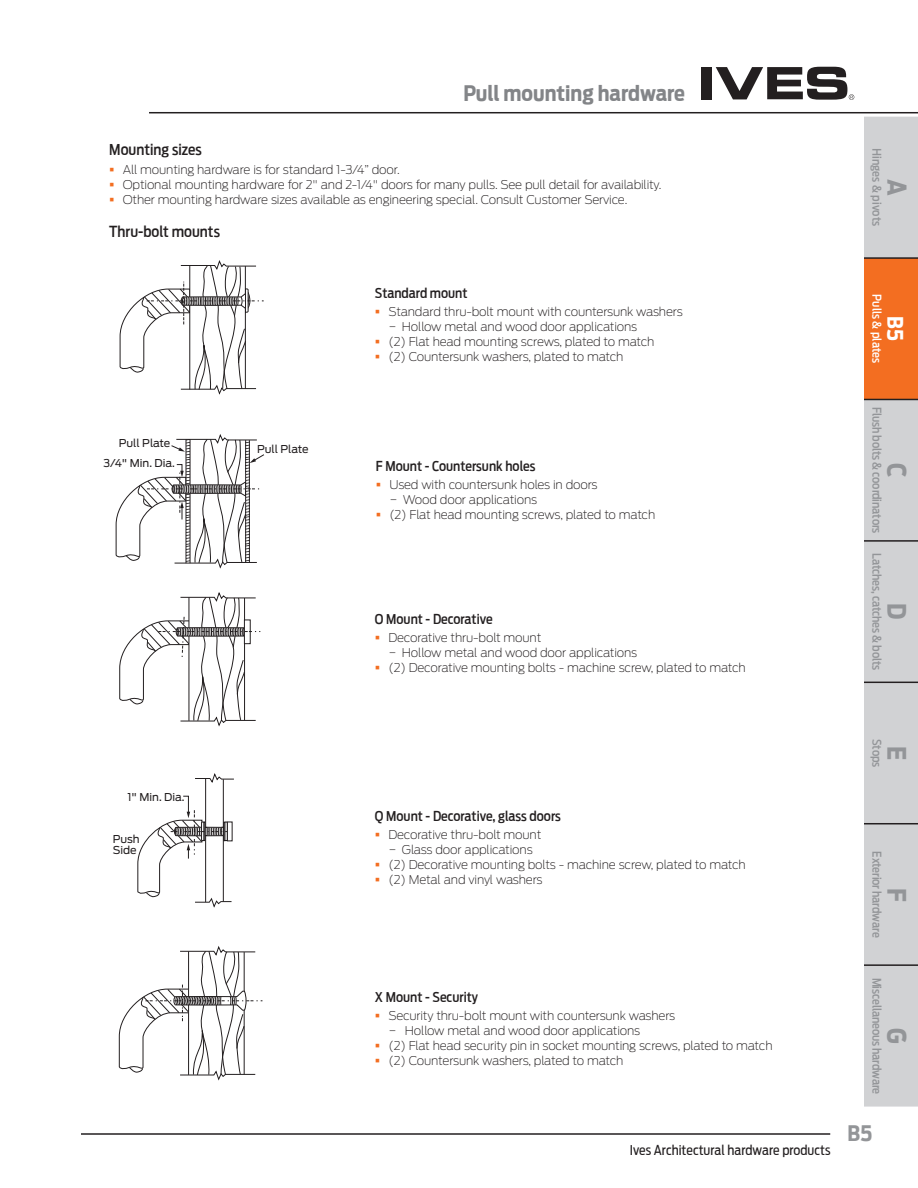
<style>
.page{position:relative;width:918px;height:1188px;background:#fff}
.page>*{position:absolute;margin:0;border:0;box-sizing:border-box;transform-origin:0 0}
.t1{font:700 25.5px "Antenna Cond";color:#939598}
.t2{font:700 21px "Antenna Cond";color:#838588}
.t3{font:700 21px "Antenna Cond";color:#fff}
.t4{font:700 21px "Antenna Cond";color:#939598}
.t5{font:500 15px "Antenna Cond";color:#231f20}
.t6{font:500 13.5px "Antenna Cond";color:#231f20}
.t7{font:13.5px "Antenna Cond";color:#231f20}
.t8{font:200 12px/15px "Antenna";letter-spacing:-.015em;color:#231f20}
.t9{font:500 12px "Antenna Cond";letter-spacing:-.015em;color:#939598}
.t10{font:500 12px "Antenna Cond";color:#fff}
.t11{font:10.8px/11.4px "Antenna";color:#231f20}
</style>
<div class="page">
<div style="left:864px;top:117px;width:54px;height:990px;background:#d1d2d4"></div>
<div style="left:864px;top:258px;width:54px;height:141px;background:#f36e21"></div>
<hr style="left:864px;top:257px;width:54px;height:2px;background:#231f20">
<hr style="left:864px;top:399px;width:54px;height:1px;background:#231f20">
<hr style="left:864px;top:540px;width:54px;height:2px;background:#231f20">
<hr style="left:864px;top:682px;width:54px;height:1px;background:#231f20">
<hr style="left:864px;top:823px;width:54px;height:1px;background:#231f20">
<hr style="left:864px;top:964px;width:54px;height:2px;background:#231f20">
<hr style="left:81px;top:1133px;width:749px;height:2px;background:#231f20">
<hr style="left:149px;top:112px;width:769px;height:1px;background:#231f20">
<div style="left:702px;top:67px;width:10px;height:32px;background:#231f20"></div>
<svg style="left:716px;top:67px;width:138px;height:33px"></svg>
<svg style="left:119px;top:260px;width:145px;height:134px"></svg>
<svg style="left:115px;top:434px;width:149px;height:134px"></svg>
<svg style="left:119px;top:592px;width:141px;height:134px"></svg>
<svg style="left:195px;top:773px;width:39px;height:10px"></svg>
<hr style="left:205px;top:779px;width:1px;height:123px;background:#231f20">
<hr style="left:223px;top:779px;width:1px;height:123px;background:#231f20">
<svg style="left:137px;top:796px;width:95px;height:111px"></svg>
<svg style="left:119px;top:946px;width:143px;height:134px"></svg>
<h2 class="t2" style="left:463px;top:81px;width:223px">Pull mounting hardware</h2>
<p class="t5" style="left:109px;top:140px;width:94px">Mounting sizes</p>
<p class="t8" style="left:123px;top:162px;width:540px">All mounting hardware is for standard 1-3/4” door.<br>Optional mounting hardware for 2" and 2-1/4" doors for many pulls. See pull detail for availability.<br>Other mounting hardware sizes available as engineering special. Consult Customer Service.</p>
<p class="t5" style="left:109px;top:223px;width:112px">Thru-bolt mounts</p>
<p class="t11" style="left:119px;top:437px;width:53px">Pull Plate</p>
<p class="t11" style="left:104px;top:457px;width:73px">3/4" Min. Dia.</p>
<p class="t11" style="left:257px;top:443px;width:53px">Pull Plate</p>
<p class="t6" style="left:375px;top:285px;width:94px">Standard mount</p>
<p class="t8" style="left:388px;top:304px;width:296px">Standard thru-bolt mount with countersunk washers − Hollow metal and wood door applications<br>(2) Flat head mounting screws, plated to match<br>(2) Countersunk washers, plated to match</p>
<p class="t6" style="left:376px;top:458px;width:161px">F Mount - Countersunk holes</p>
<p class="t8" style="left:389px;top:477px;width:268px">Used with countersunk holes in doors<br>− Wood door applications<br>(2) Flat head mounting screws, plated to match</p>
<p class="t6" style="left:375px;top:611px;width:119px">O Mount - Decorative</p>
<p class="t8" style="left:388px;top:630px;width:359px">Decorative thru-bolt mount<br>− Hollow metal and wood door applications<br>(2) Decorative mounting bolts - machine screw, plated to match</p>
<p class="t9" style="left:884px;top:148px;width:79px;rotate:90deg">Hinges &amp; pivots</p>
<h1 class="t1" style="left:912px;top:179px;width:18px;rotate:90deg">A</h1>
<p class="t10" style="left:884px;top:294px;width:71px;rotate:90deg">Pulls &amp; plates</p>
<h2 class="t3" style="left:908px;top:316px;width:26px;rotate:90deg">B5</h2>
<p class="t9" style="left:884px;top:407px;width:128px;rotate:90deg">Flush bolts &amp; coordinators</p>
<h1 class="t1" style="left:912px;top:463px;width:16px;rotate:90deg">C</h1>
<p class="t9" style="left:884px;top:553px;width:119px;rotate:90deg">Latches, catches &amp; bolts</p>
<h1 class="t1" style="left:912px;top:603px;width:18px;rotate:90deg">D</h1>
<p class="t11" style="left:127px;top:791px;width:59px">1" Min. Dia.</p>
<p class="t11" style="left:113px;top:833px;width:28px">Push<br>Side</p>
<p class="t6" style="left:375px;top:808px;width:188px">Q Mount - Decorative, glass doors</p>
<p class="t8" style="left:388px;top:827px;width:359px">Decorative thru-bolt mount<br>− Glass door applications<br>(2) Decorative mounting bolts - machine screw, plated to match (2) Metal and vinyl washers</p>
<p class="t6" style="left:375px;top:989px;width:105px">X Mount - Security</p>
<p class="t8" style="left:388px;top:1008px;width:386px">Security thru-bolt mount with countersunk washers<br>− Hollow metal and wood door applications<br>(2) Flat head security pin in socket mounting screws, plated to match (2) Countersunk washers, plated to match</p>
<p class="t7" style="left:630px;top:1143px;width:202px">Ives Architectural hardware products</p>
<p class="t9" style="left:884px;top:739px;width:30px;rotate:90deg">Stops</p>
<h1 class="t1" style="left:912px;top:746px;width:16px;rotate:90deg">E</h1>
<p class="t9" style="left:884px;top:851px;width:88px;rotate:90deg">Exterior hardware</p>
<h1 class="t1" style="left:912px;top:888px;width:15px;rotate:90deg">F</h1>
<p class="t9" style="left:884px;top:978px;width:118px;rotate:90deg">Miscellaneous hardware</p>
<h1 class="t1" style="left:912px;top:1028px;width:17px;rotate:90deg">G</h1>
<h2 class="t4" style="left:848px;top:1121px;width:26px">B5</h2>
</div>
